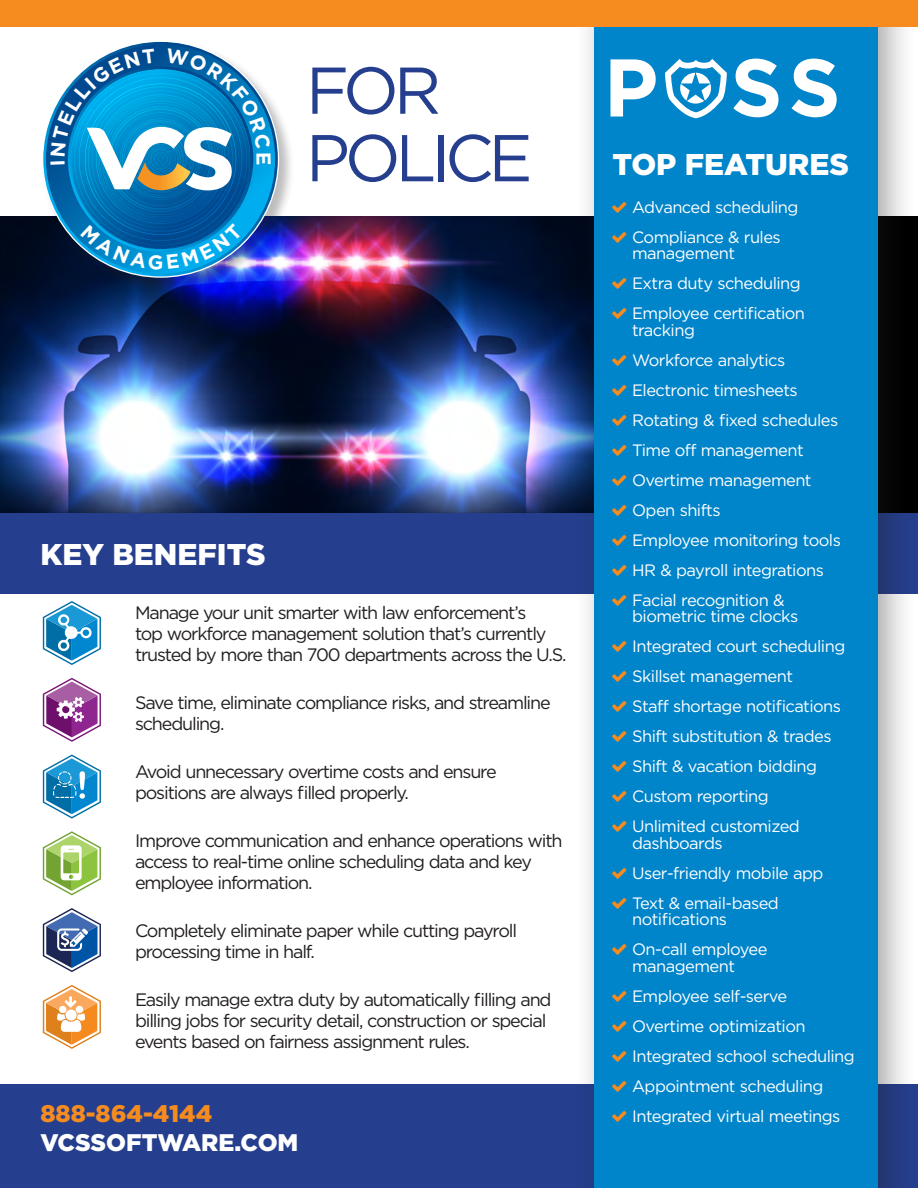
<style>
.page{position:relative;width:918px;height:1188px;background:#fff}
.page>*{position:absolute;margin:0;border:0;box-sizing:border-box;transform-origin:0 0}
.t1{font:66px "Gotham";letter-spacing:-.08em;color:#253f8e}
.t2{font:900 30px "Gotham";color:#fff}
.t3{font:900 24px "Gotham";color:#fff}
.t4{font:900 24px "Gotham";color:#f68b1f}
.t5{font:18px/21px "Gotham";letter-spacing:-.065em;color:#231f20}
.t6{font:16.5px/16.5px "Gotham";letter-spacing:-.035em;color:#fff}
</style>
<div class="page">
<div style="left:0;top:1084px;width:918px;height:104px;background:#253f8e"></div>
<div style="left:0;top:513px;width:918px;height:81px;background:#253f8e"></div>
<img style="left:0;top:216px;width:573px;height:297px">
<div style="left:573px;top:0;width:344px;height:1188px;background:#231f20;opacity:.4"></div>
<div style="left:594px;top:0;width:284px;height:1188px;background:#0084ca"></div>
<div style="left:0;top:0;width:918px;height:27px;background:#f68b1f"></div>
<svg style="left:665px;top:59px;width:62px;height:59px"></svg>
<svg style="left:611px;top:59px;width:45px;height:58px"></svg>
<svg style="left:733px;top:59px;width:46px;height:58px"></svg>
<svg style="left:791px;top:59px;width:46px;height:58px"></svg>
<svg style="left:43px;top:601px;width:58px;height:64px"></svg>
<svg style="left:43px;top:678px;width:58px;height:64px"></svg>
<svg style="left:43px;top:755px;width:58px;height:64px"></svg>
<svg style="left:43px;top:831px;width:58px;height:64px"></svg>
<svg style="left:43px;top:908px;width:58px;height:64px"></svg>
<svg style="left:43px;top:985px;width:58px;height:64px"></svg>
<div style="left:41px;top:39px;width:254px;height:255px;background:#231f20;opacity:.3"></div>
<img style="left:42px;top:41px;width:237px;height:237px">
<svg style="left:51px;top:48px;width:220px;height:222px;background:#308bbf"></svg>
<p class="t1" style="left:306px;top:54px;width:137px">FOR</p>
<p class="t1" style="left:306px;top:121px;width:228px">POLICE</p>
<p class="t2" style="left:40px;top:537px;width:227px">KEY BENEFITS</p>
<p class="t5" style="left:135px;top:601px;width:433px">Manage your unit smarter with law enforcement’s<br>top workforce management solution that’s currently trusted by more than 700 departments across the U.S.</p>
<p class="t5" style="left:135px;top:691px;width:417px">Save time, eliminate compliance risks, and streamline scheduling.</p>
<p class="t5" style="left:135px;top:760px;width:363px">Avoid unnecessary overtime costs and ensure positions are always filled properly.</p>
<p class="t5" style="left:135px;top:829px;width:429px">Improve communication and enhance operations with access to real-time online scheduling data and key employee information.</p>
<p class="t5" style="left:135px;top:919px;width:384px">Completely eliminate paper while cutting payroll processing time in half.</p>
<p class="t5" style="left:135px;top:988px;width:418px">Easily manage extra duty by automatically filling and billing jobs for security detail, construction or special events based on fairness assignment rules.</p>
<p class="t4" style="left:40px;top:1100px;width:173px">888-864-4144</p>
<p class="t3" style="left:40px;top:1128px;width:259px">VCSSOFTWARE.COM</p>
<p class="t2" style="left:613px;top:147px;width:238px">TOP FEATURES</p>
<p class="t6" style="left:632px;top:198px;width:168px">Advanced scheduling</p>
<p class="t6" style="left:632px;top:228px;width:150px">Compliance &amp; rules management</p>
<p class="t6" style="left:632px;top:275px;width:170px">Extra duty scheduling</p>
<p class="t6" style="left:632px;top:305px;width:174px">Employee certification tracking</p>
<p class="t6" style="left:632px;top:351px;width:155px">Workforce analytics</p>
<p class="t6" style="left:632px;top:381px;width:167px">Electronic timesheets</p>
<p class="t6" style="left:632px;top:411px;width:208px">Rotating &amp; fixed schedules</p>
<p class="t6" style="left:632px;top:441px;width:173px">Time off management</p>
<p class="t6" style="left:632px;top:471px;width:181px">Overtime management</p>
<p class="t6" style="left:632px;top:501px;width:90px">Open shifts</p>
<p class="t6" style="left:632px;top:531px;width:210px">Employee monitoring tools</p>
<p class="t6" style="left:632px;top:561px;width:193px">HR &amp; payroll integrations</p>
<p class="t6" style="left:632px;top:591px;width:168px">Facial recognition &amp; biometric time clocks</p>
<p class="t6" style="left:632px;top:638px;width:215px">Integrated court scheduling</p>
<p class="t6" style="left:632px;top:668px;width:162px">Skillset management</p>
<p class="t6" style="left:632px;top:698px;width:210px">Staff shortage notifications</p>
<p class="t6" style="left:632px;top:728px;width:201px">Shift substitution &amp; trades</p>
<p class="t6" style="left:632px;top:758px;width:186px">Shift &amp; vacation bidding</p>
<p class="t6" style="left:632px;top:788px;width:138px">Custom reporting</p>
<p class="t6" style="left:632px;top:818px;width:169px">Unlimited customized dashboards</p>
<p class="t6" style="left:632px;top:864px;width:193px">User-friendly mobile app</p>
<p class="t6" style="left:632px;top:894px;width:148px">Text &amp; email-based notifications</p>
<p class="t6" style="left:632px;top:941px;width:137px">On-call employee management</p>
<p class="t6" style="left:632px;top:987px;width:157px">Employee self-serve</p>
<p class="t6" style="left:632px;top:1017px;width:175px">Overtime optimization</p>
<p class="t6" style="left:632px;top:1047px;width:224px">Integrated school scheduling</p>
<p class="t6" style="left:632px;top:1077px;width:193px">Appointment scheduling</p>
<p class="t6" style="left:632px;top:1107px;width:210px">Integrated virtual meetings</p>
</div>
